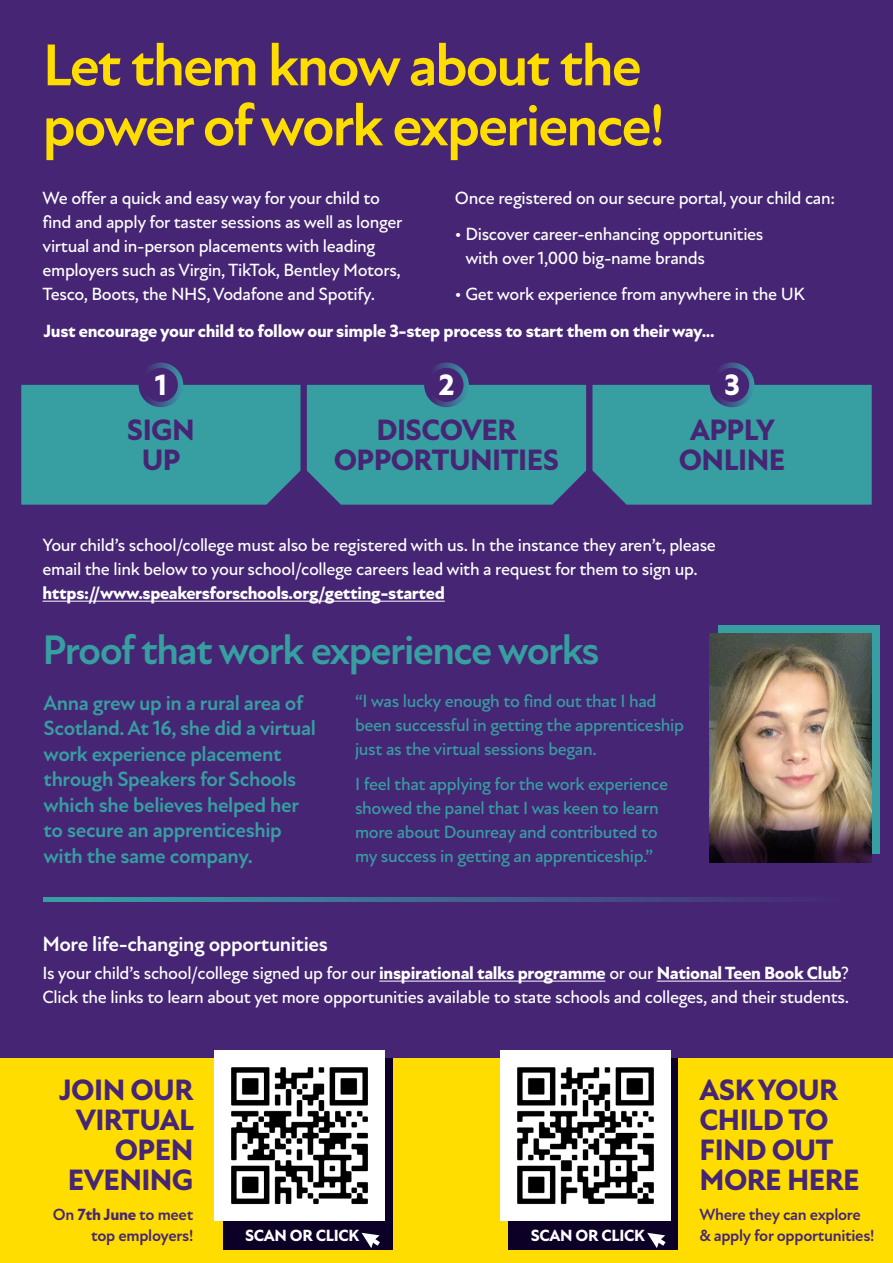
<style>
.page{position:relative;width:893px;height:1263px;background:#fff}
.page>*{position:absolute;margin:0;border:0;box-sizing:border-box;transform-origin:0 0}
.t1{font:700 60px/60px "Atten New";letter-spacing:-.04em;color:#fd0}
.t2{font:700 42px "Atten New";letter-spacing:-.04em;color:#379ea2}
.t3{font:800 30px/30px "Atten New";letter-spacing:-.02em;color:#462674;text-align:center}
.t4{font:800 30px "Atten New";color:#fff}
.t5{font:700 21px/25.5px "Atten New";letter-spacing:-.02em;color:#379ea2}
.t6{font:700 21px "Atten New";letter-spacing:-.02em;color:#fff}
.t7{font:500 18px/24px "Atten New";letter-spacing:-.02em;color:#fff}
.t8{font:500 18px/24px "Atten New";letter-spacing:-.02em;color:#379ea2}
.t9{font:800 18px "Atten New";letter-spacing:-.02em;color:#fff}
.t10{font:700 16.5px/21px "Atten New";letter-spacing:-.02em;color:#462674;text-align:right}
.t11{font:800 16.5px "Atten New";letter-spacing:-.02em;color:#fff}
.s1{font-weight:800}
</style>
<div class="page">
<div style="left:0;top:0;width:893px;height:1058px;background:#462674"></div>
<div style="left:0;top:1058px;width:893px;height:205px;background:#fd0"></div>
<hr style="left:379px;top:981px;width:226px;height:1px;background:#fff">
<hr style="left:657px;top:981px;width:184px;height:1px;background:#fff">
<div style="left:21px;top:385px;width:279px;height:120px;background:#379ea2"></div>
<div style="left:592px;top:385px;width:280px;height:120px;background:#379ea2"></div>
<div style="left:307px;top:385px;width:279px;height:120px;background:#379ea2"></div>
<div style="left:141px;top:365px;width:40px;height:39px;background:#462674;border-radius:50%"></div>
<div style="left:139px;top:362px;width:44px;height:45px;border:5px solid #fff;border-radius:50%"></div>
<div style="left:427px;top:365px;width:39px;height:39px;background:#462674;border-radius:50%"></div>
<div style="left:424px;top:362px;width:45px;height:45px;border:5px solid #fff;border-radius:50%"></div>
<div style="left:712px;top:365px;width:40px;height:39px;background:#462674;border-radius:50%"></div>
<div style="left:710px;top:362px;width:44px;height:45px;border:5px solid #fff;border-radius:50%"></div>
<div style="left:718px;top:625px;width:162px;height:229px;background:#379ea2"></div>
<img style="left:710px;top:634px;width:162px;height:161px">
<img style="left:710px;top:795px;width:162px;height:68px">
<svg style="left:44px;top:897px;width:732px;height:4px;background:#3f6992"></svg>
<div style="left:508px;top:1058px;width:170px;height:192px;background:#0c0027"></div>
<img style="left:500px;top:1050px;width:170px;height:170px">
<svg style="left:647px;top:1233px;width:19px;height:15px"></svg>
<div style="left:223px;top:1058px;width:170px;height:192px;background:#0c0027"></div>
<img style="left:215px;top:1050px;width:169px;height:170px">
<svg style="left:362px;top:1233px;width:18px;height:15px"></svg>
<hr style="left:43px;top:601px;width:402px;height:1px;background:#fff">
<h1 class="t1" style="left:43px;top:36px;width:624px">Let them know about the power of work experience!</h1>
<p class="t7" style="left:43px;top:186px;width:362px">We offer a quick and easy way for your child to find and apply for taster sessions as well as longer virtual and in-person placements with leading employers such as Virgin, TikTok, Bentley Motors, Tesco, Boots, the NHS, Vodafone and Spotify.</p>
<p class="t7" style="left:455px;top:186px;width:382px">Once registered on our secure portal, your child can:</p>
<p class="t7" style="left:465px;top:222px;width:300px;text-indent:-10px">• Discover career-enhancing opportunities with over 1,000 big-name brands</p>
<p class="t7" style="left:455px;top:282px;width:351px">• Get work experience from anywhere in the UK</p>
<p class="t9" style="left:44px;top:320px;width:672px">Just encourage your child to follow our simple 3-step process to start them on their way...</p>
<h3 class="t4" style="left:155px;top:367px;width:14px">1</h3>
<h3 class="t4" style="left:438px;top:367px;width:18px">2</h3>
<h3 class="t4" style="left:724px;top:367px;width:17px">3</h3>
<h3 class="t3" style="left:127px;top:416px;width:69px">SIGN<br>UP</h3>
<h3 class="t3" style="left:334px;top:416px;width:227px">DISCOVER<br>OPPORTUNITIES</h3>
<h3 class="t3" style="left:679px;top:416px;width:108px">APPLY<br>ONLINE</h3>
<p class="t7" style="left:43px;top:534px;width:675px">Your child’s school/college must also be registered with us. In the instance they aren’t, please email the link below to your school/college careers lead with a request for them to sign up.</p>
<p class="t9" style="left:43px;top:583px;width:404px">https://www.speakersforschools.org/getting-started</p>
<h2 class="t2" style="left:43px;top:625px;width:559px">Proof that work experience works</h2>
<p class="t5" style="left:44px;top:690px;width:274px">Anna grew up in a rural area of<br>Scotland. At 16, she did a virtual work experience placement through Speakers for Schools which she believes helped her to secure an apprenticeship with the same company.</p>
<p class="t8" style="left:355px;top:690px;width:331px">“I was lucky enough to find out that I had been successful in getting the apprenticeship just as the virtual sessions began.</p>
<p class="t8" style="left:355px;top:772px;width:315px">I feel that applying for the work experience showed the panel that I was keen to learn more about Dounreay and contributed to my success in getting an apprenticeship.”</p>
<p class="t6" style="left:43px;top:932px;width:287px">More life-changing opportunities</p>
<p class="t7" style="left:43px;top:961px;width:808px">Is your child’s school/college signed up for our <span class="s1">inspirational talks programme</span> or our <span class="s1">National Teen Book Club</span>?<br>Click the links to learn about yet more opportunities available to state schools and colleges, and their students.</p>
<h3 class="t3" style="left:59px;top:1076px;width:137px;text-align:right">JOIN OUR<br>VIRTUAL<br>OPEN<br>EVENING</h3>
<h3 class="t3" style="left:700px;top:1076px;width:162px;text-align:left">ASK YOUR<br>CHILD TO<br>FIND OUT<br>MORE HERE</h3>
<p class="t10" style="left:53px;top:1205px;width:142px">On <span class="s1">7th June</span> to meet top employers!</p>
<p class="t10" style="left:700px;top:1205px;width:176px;text-align:left">Where they can explore &amp; apply for opportunities!</p>
<p class="t11" style="left:245px;top:1226px;width:116px">SCAN OR CLICK</p>
<p class="t11" style="left:531px;top:1226px;width:116px">SCAN OR CLICK</p>
</div>
